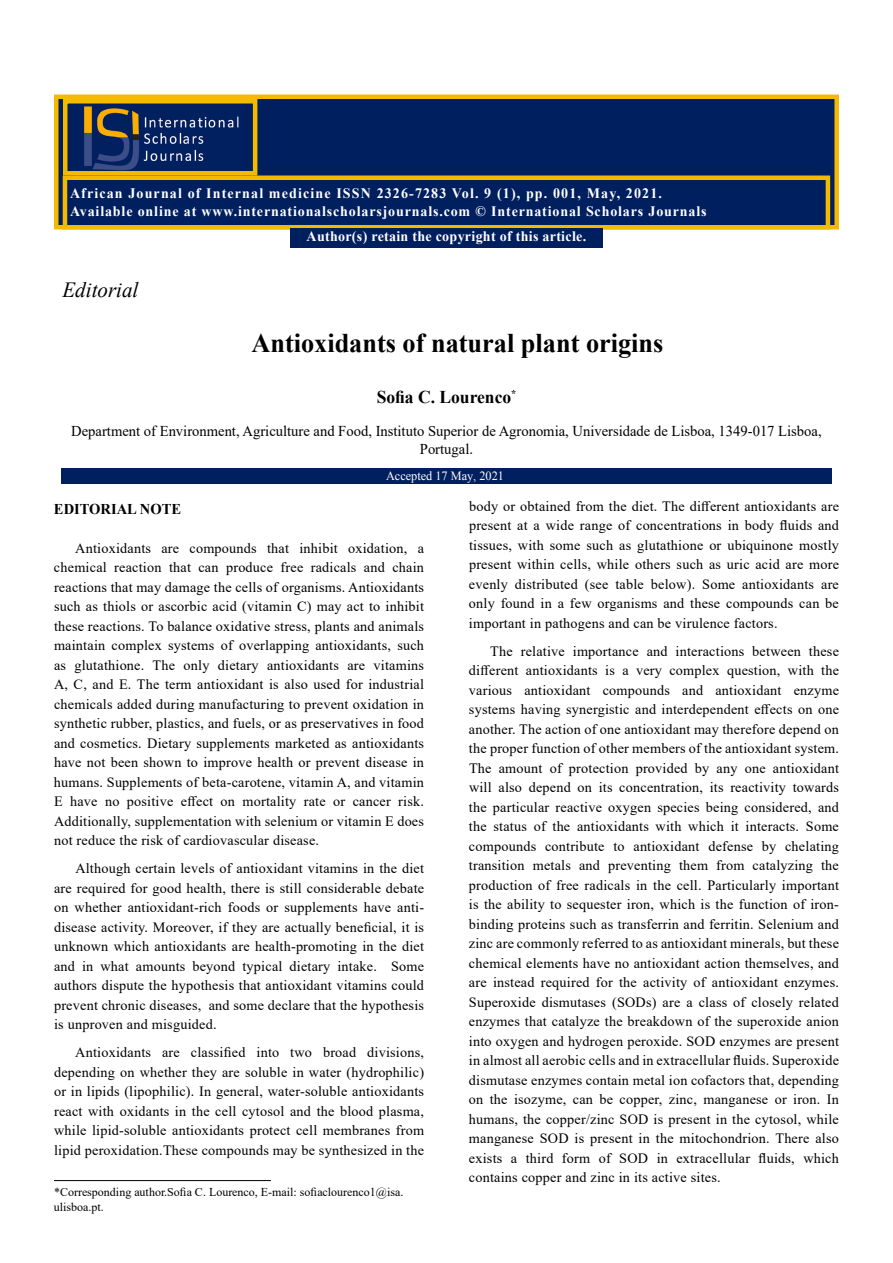
<style>
.page{position:relative;width:893px;height:1263px;background:#fff}
.page>*{position:absolute;margin:0;border:0;box-sizing:border-box;transform-origin:0 0}
.t1{font:700 27px "Times New Roman";color:#000}
.t2{font:italic 21.6px "Times New Roman";color:#000}
.t3{font:700 18px "Times New Roman";color:#000}
.t4{font:15px/18px "Times New Roman";color:#000;text-align:center}
.t5{font:700 15px "Times New Roman";color:#000}
.t6{font:700 14.4px/17.2px "Times New Roman";letter-spacing:.06em;color:#fff}
.t7{font:700 14.4px "Times New Roman";letter-spacing:.02em;color:#fff}
.t8{font:14.25px/19.5px "Times New Roman";letter-spacing:.015em;color:#000;text-align:justify}
.t9{font:12.6px "Times New Roman";color:#fff}
.t10{font:12px/14.4px "Times New Roman";color:#000}
</style>
<div class="page">
<div style="left:54px;top:94px;width:785px;height:136px;background:#001f5f;border:4px solid #f5ba00"></div>
<div style="left:63px;top:176px;width:767px;height:54px;background:#001f5f;border:4px solid #f5ba00"></div>
<img style="left:84px;top:106px;width:155px;height:65px">
<div style="left:63px;top:99px;width:194px;height:77px;border:4px solid #f5ba00"></div>
<div style="left:290px;top:228px;width:313px;height:20px;background:#001f5f"></div>
<div style="left:61px;top:468px;width:771px;height:15px;background:#001f5f"></div>
<hr style="left:54px;top:1180px;width:217px;height:1px;background:#000">
<p class="t6" style="left:70px;top:184px;width:638px">African Journal of Internal medicine ISSN 2326-7283 Vol. 9 (1), pp. 001, May, 2021.<br>Available online at www.internationalscholarsjournals.com © International Scholars Journals</p>
<p class="t7" style="left:307px;top:225px;width:281px">Author(s) retain the copyright of this article.</p>
<h2 class="t2" style="left:62px;top:275px;width:78px">Editorial</h2>
<h1 class="t1" style="left:251px;top:323px;width:414px">Antioxidants of natural plant origins</h1>
<p class="t3" style="left:377px;top:384px;width:141px">Sofia C. Lourenco<sup>*</sup></p>
<p class="t4" style="left:71px;top:422px;width:752px">Department of Environment, Agriculture and Food, Instituto Superior de Agronomia, Universidade de Lisboa, 1349-017 Lisboa,<br>Portugal.</p>
<p class="t9" style="left:386px;top:468px;width:119px">Accepted 17 May, 2021</p>
<p class="t5" style="left:54px;top:498px;width:129px">EDITORIAL NOTE</p>
<p class="t8" style="left:54px;top:538px;width:372px;text-indent:21px">Antioxidants are compounds that inhibit oxidation, a chemical reaction that can produce free radicals and chain reactions that may damage the cells of organisms. Antioxidants such as thiols or ascorbic acid (vitamin C) may act to inhibit these reactions. To balance oxidative stress, plants and animals maintain complex systems of overlapping antioxidants, such as glutathione. The only dietary antioxidants are vitamins A, C, and E. The term antioxidant is also used for industrial chemicals added during manufacturing to prevent oxidation in synthetic rubber, plastics, and fuels, or as preservatives in food and cosmetics. Dietary supplements marketed as antioxidants have not been shown to improve health or prevent disease in humans. Supplements of beta-carotene, vitamin A, and vitamin E have no positive effect on mortality rate or cancer risk.<br>Additionally, supplementation with selenium or vitamin E does not reduce the risk of cardiovascular disease.</p>
<p class="t8" style="left:54px;top:858px;width:372px;text-indent:21px">Although certain levels of antioxidant vitamins in the diet are required for good health, there is still considerable debate on whether antioxidant-rich foods or supplements have anti&shy;disease activity. Moreover, if they are actually beneficial, it is unknown which antioxidants are health-promoting in the diet and in what amounts beyond typical dietary intake. Some authors dispute the hypothesis that antioxidant vitamins could prevent chronic diseases, and some declare that the hypothesis is unproven and misguided.</p>
<p class="t8" style="left:54px;top:1042px;width:372px;text-indent:21px">Antioxidants are classified into two broad divisions, depending on whether they are soluble in water (hydrophilic) or in lipids (lipophilic). In general, water-soluble antioxidants react with oxidants in the cell cytosol and the blood plasma, while lipid-soluble antioxidants protect cell membranes from lipid peroxidation.These compounds may be synthesized in the</p>
<p class="t8" style="left:469px;top:496px;width:372px">body or obtained from the diet. The different antioxidants are present at a wide range of concentrations in body fluids and tissues, with some such as glutathione or ubiquinone mostly present within cells, while others such as uric acid are more evenly distributed (see table below). Some antioxidants are only found in a few organisms and these compounds can be important in pathogens and can be virulence factors.</p>
<p class="t8" style="left:469px;top:641px;width:372px;text-indent:21px">The relative importance and interactions between these different antioxidants is a very complex question, with the various antioxidant compounds and antioxidant enzyme systems having synergistic and interdependent effects on one another. The action of one antioxidant may therefore depend on the proper function of other members of the antioxidant system.<br>The amount of protection provided by any one antioxidant will also depend on its concentration, its reactivity towards the particular reactive oxygen species being considered, and the status of the antioxidants with which it interacts. Some compounds contribute to antioxidant defense by chelating transition metals and preventing them from catalyzing the production of free radicals in the cell. Particularly important is the ability to sequester iron, which is the function of iron&shy;binding proteins such as transferrin and ferritin. Selenium and zinc are commonly referred to as antioxidant minerals, but these chemical elements have no antioxidant action themselves, and are instead required for the activity of antioxidant enzymes.<br>Superoxide dismutases (SODs) are a class of closely related enzymes that catalyze the breakdown of the superoxide anion into oxygen and hydrogen peroxide. SOD enzymes are present in almost all aerobic cells and in extracellular fluids. Superoxide dismutase enzymes contain metal ion cofactors that, depending on the isozyme, can be copper, zinc, manganese or iron. In humans, the copper/zinc SOD is present in the cytosol, while manganese SOD is present in the mitochondrion. There also exists a third form of SOD in extracellular fluids, which contains copper and zinc in its active sites.</p>
<p class="t10" style="left:54px;top:1185px;width:351px">*Corresponding author.Sofia C. Lourenco, E-mail: sofiaclourenco1@isa. ulisboa.pt.</p>
</div>
